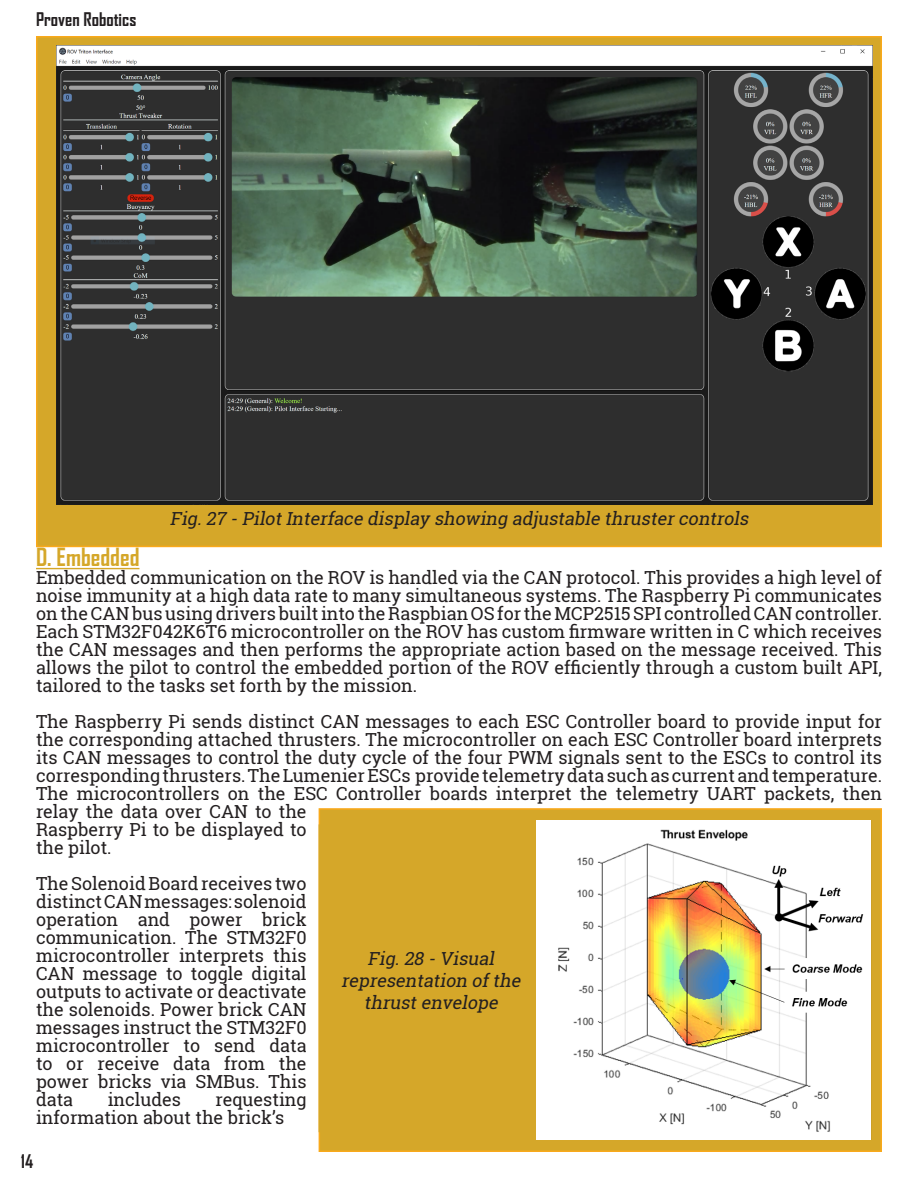
<style>
.page{position:relative;width:918px;height:1188px;background:#fff}
.page>*{position:absolute;margin:0;border:0;box-sizing:border-box;transform-origin:0 0}
.Titles{font:700 24px "Agency FB";color:#d5a729}
.t1{font:18px/18px "Roboto Slab";color:#231f20;text-align:justify}
.Captions{font:italic 18px/21.6px "Roboto Slab";color:#231f20;text-align:center}
.t2{font:700 18px "Agency FB";color:#231f20}
</style>
<div class="page">
<div style="left:319px;top:808px;width:563px;height:344px;background:#d5a729;border:2px solid #f9a91b"></div>
<div style="left:36px;top:36px;width:846px;height:511px;background:#d5a729;border:2px solid #f9a91b"></div>
<hr style="left:36px;top:568px;width:103px;height:1px;background:#d5a729">
<div style="left:319px;top:824px;width:545px;height:308px;background:#d5a729"></div>
<img style="left:56px;top:46px;width:816px;height:459px">
<img style="left:537px;top:821px;width:334px;height:319px">
<p class="t2" style="left:36px;top:8px;width:102px">Proven Robotics</p>
<p class="Captions" style="left:170px;top:508px;width:584px">Fig.27 -PilotInterface display showing adjustable thrustercontrols</p>
<p class="Titles" style="left:36px;top:542px;width:105px">D. Embedded</p>
<p class="t1" style="left:36px;top:568px;width:848px">Embedded communication on the ROV is handled via the CAN protocol. This provides a high level of noise immunity at a high data rate to many simultaneous systems. The Raspberry Pi communicates on the CAN bus using drivers built into the Raspbian OS for the MCP2515 SPI controlled CAN controller.<br>Each STM32F042K6T6 microcontroller on the ROV has custom firmware written in C which receives the CAN messages and then performs the appropriate action based on the message received. This allows the pilot to control the embedded portion of the ROV efficiently through a custom built API, tailored to the tasks set forth by the mission.</p>
<p class="t1" style="left:36px;top:712px;width:848px;text-align:left">The Raspberry Pi sends distinct CAN messages to each ESC Controller board to provide input for the corresponding attached thrusters. The microcontroller on each ESC Controller board interprets its CAN messages to control the duty cycle of the four PWM signals sent to the ESCs to control its corresponding thrusters. The Lumenier ESCs provide telemetry data such as current and temperature.<br>The microcontrollers on the ESC Controller boards interpret the telemetry UART packets, then relay the data over CAN to the<br>Raspberry Pi to be displayed to<br>the pilot.</p>
<p class="t1" style="left:36px;top:874px;width:272px">The Solenoid Board receives two distinct CAN messages: solenoid operation and power brick communication. The STM32F0 microcontroller interprets this CAN message to toggle digital outputs to activate or deactivate the solenoids. Power brick CAN messages instruct the STM32F0 microcontroller to send data to or receive data from the power bricks via SMBus. This data</p>
<p class="Captions" style="left:341px;top:948px;width:185px">Fig.28 -Visual representation ofthe thrustenvelope</p>
<p class="t1" style="left:36px;top:1090px;width:272px;text-indent:180px">requesting information about the brick’s</p>
<p class="t1" style="left:108px;top:1090px;width:75px">includes</p>
<p class="t2" style="left:21px;top:1150px;width:14px">14</p>
</div>
